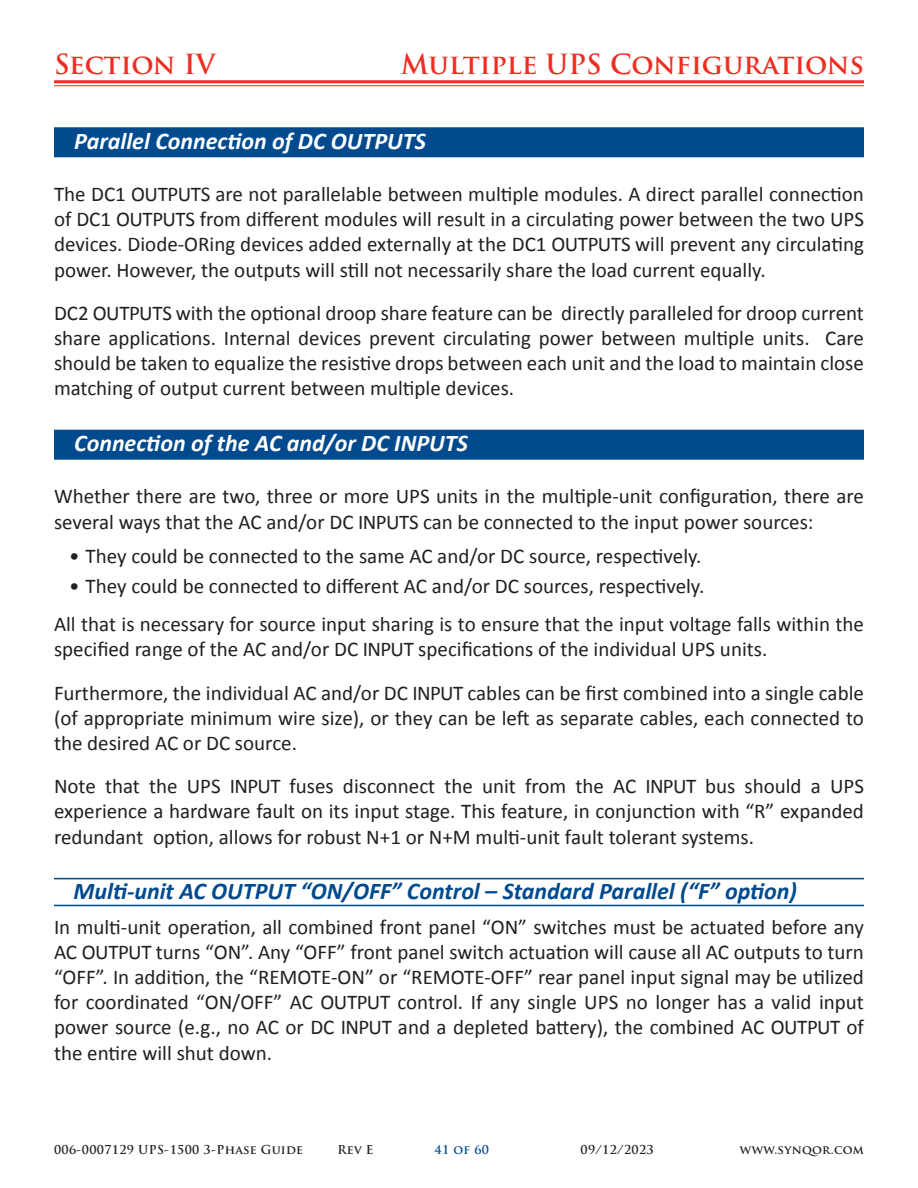
<style>
.page{position:relative;width:918px;height:1188px;background:#fff}
.page>*{position:absolute;margin:0;border:0;box-sizing:border-box;transform-origin:0 0}
.t1{font:700 27px "Trajan Pro";color:#ee2e22}
.Section_Subhead_subset{font:italic 700 24px "Calibri";color:#004a8d}
.Section_Subhead{font:italic 700 24px "Calibri";color:#fff}
.Body{font:21px/25.2px "Calibri";color:#231f20;text-align:justify}
.bullet_subsection{font:21px "Calibri";color:#231f20}
.t2{font:700 12px "Trajan Pro";letter-spacing:.025em;color:#231f20}
.t3{font:700 12px "Trajan Pro";color:#004a8d}
</style>
<div class="page">
<hr style="left:54px;top:80px;width:810px;height:3px;background:#ee2e22">
<hr style="left:54px;top:85px;width:810px;height:1px;background:#ee2e22">
<div style="left:54px;top:127px;width:810px;height:30px;background:#004a8d"></div>
<div style="left:54px;top:430px;width:810px;height:30px;background:#004a8d"></div>
<hr style="left:54px;top:905px;width:810px;height:1px;background:#004a8d">
<hr style="left:54px;top:878px;width:810px;height:1px;background:#004a8d">
<p class="t1" style="left:54px;top:48px;width:163px">Section IV</p>
<p class="t1" style="left:401px;top:48px;width:465px">Multiple UPS Configurations</p>
<p class="Section_Subhead" style="left:74px;top:126px;width:353px">Parallel Connection of DC OUTPUTS</p>
<p class="Body" style="left:54px;top:181px;width:811px">The DC1 OUTPUTS are not parallelable between multiple modules. A direct parallel connection of DC1 OUTPUTS from different modules will result in a circulating power between the two UPS devices. Diode-ORing devices added externally at the DC1 OUTPUTS will prevent any circulating power. However, the outputs will still not necessarily share the load current equally.</p>
<p class="Body" style="left:54px;top:299px;width:812px">DC2 OUTPUTS with the optional droop share feature can be directly paralleled for droop current share applications. Internal devices prevent circulating power between multiple units. Care should be taken to equalize the resistive drops between each unit and the load to maintain close matching of output current between multiple devices.</p>
<p class="Section_Subhead" style="left:74px;top:428px;width:395px">Connection of the AC and/or DC INPUTS</p>
<p class="Body" style="left:54px;top:483px;width:812px">Whether there are two, three or more UPS units in the multiple-unit configuration, there are several ways that the AC and/or DC INPUTS can be connected to the input power sources:</p>
<p class="bullet_subsection" style="left:69px;top:543px;width:634px">• They could be connected to the same AC and/or DC source, respectively.</p>
<p class="bullet_subsection" style="left:69px;top:573px;width:637px">• They could be connected to different AC and/or DC sources, respectively.</p>
<p class="Body" style="left:54px;top:611px;width:812px">All that is necessary for source input sharing is to ensure that the input voltage falls within the specified range of the AC and/or DC INPUT specifications of the individual UPS units.</p>
<p class="Body" style="left:54px;top:679px;width:811px">Furthermore, the individual AC and/or DC INPUT cables can be first combined into a single cable (of appropriate minimum wire size), or they can be left as separate cables, each connected to the desired AC or DC source.</p>
<p class="Body" style="left:54px;top:773px;width:811px">Note that the UPS INPUT fuses disconnect the unit from the AC INPUT bus should a UPS experience a hardware fault on its input stage. This feature, in conjunction with “R” expanded redundant option, allows for robust N+1 or N+M multi-unit fault tolerant systems.</p>
<p class="Section_Subhead_subset" style="left:74px;top:877px;width:725px">Multi-unit AC OUTPUT “ON/OFF” Control – Standard Parallel (“F” option)</p>
<p class="Body" style="left:54px;top:913px;width:812px">In multi-unit operation, all combined front panel “ON” switches must be actuated before any AC OUTPUT turns “ON”. Any “OFF” front panel switch actuation will cause all AC outputs to turn “OFF”. In addition, the “REMOTE-ON” or “REMOTE-OFF” rear panel input signal may be utilized for coordinated “ON/OFF” AC OUTPUT control. If any single UPS no longer has a valid input power source (e.g., no AC or DC INPUT and a depleted battery), the combined AC OUTPUT of the entire will shut down.</p>
<p class="t2" style="left:54px;top:1142px;width:251px">006-0007129 UPS-1500 3-Phase Guide</p>
<p class="t2" style="left:337px;top:1142px;width:38px">Rev E</p>
<p class="t3" style="left:435px;top:1142px;width:56px">41 of 60</p>
<p class="t2" style="left:580px;top:1142px;width:75px">09/12/2023</p>
<p class="t2" style="left:740px;top:1142px;width:126px">www.synqor.com</p>
</div>
